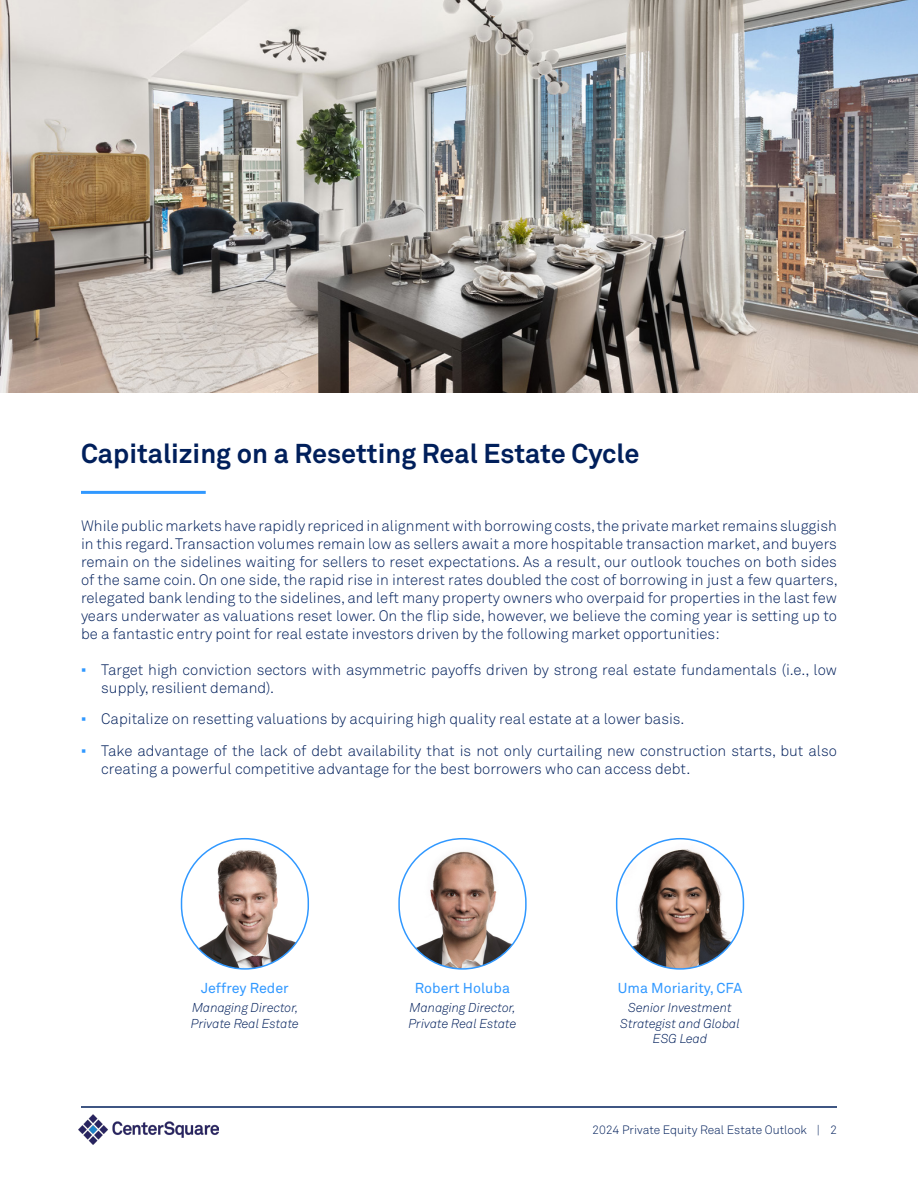
<style>
.page{position:relative;width:918px;height:1188px;background:#fff}
.page>*{position:absolute;margin:0;border:0;box-sizing:border-box;transform-origin:0 0}
.t1{font:700 27px "Akkurat Pro";color:#001f5b}
.t2{font:15px/18px "Akkurat Light Pro";color:#001f5b}
.t3{font:14.25px "Akkurat Pro";color:#3098ff}
.t4{font:italic 12.75px/15.3px "Akkurat Light Pro";color:#001f5b}
.t5{font:12px "Akkurat Light Pro";color:#001f5b}
.s1{font-family:"Arial";color:#3098ff}
</style>
<div class="page">
<img style="left:78px;top:1115px;width:141px;height:29px">
<hr style="left:81px;top:1106px;width:756px;height:2px;background:#001f5b">
<hr style="left:81px;top:491px;width:125px;height:3px;background:#3098ff">
<img style="left:0;top:0;width:918px;height:393px">
<img style="left:399px;top:839px;width:127px;height:130px;border-radius:63px">
<div style="left:398px;top:838px;width:129px;height:132px;border:2px solid #3098ff;border-radius:63px"></div>
<img style="left:182px;top:839px;width:126px;height:130px;border-radius:63px">
<div style="left:181px;top:838px;width:128px;height:132px;border:2px solid #3098ff;border-radius:63px"></div>
<img style="left:617px;top:839px;width:126px;height:130px;border-radius:63px">
<div style="left:616px;top:838px;width:128px;height:132px;border:2px solid #3098ff;border-radius:63px"></div>
<p class="t1" style="left:81px;top:437px;width:560px">Capitalizing on a Resetting Real Estate Cycle</p>
<p class="t2" style="left:81px;top:517px;width:758px;text-align:justify">While public markets have rapidly repriced in alignment with borrowing costs, the private market remains sluggish in this regard. Transaction volumes remain low as sellers await a more hospitable transaction market, and buyers remain on the sidelines waiting for sellers to reset expectations. As a result, our outlook touches on both sides of the same coin. On one side, the rapid rise in interest rates doubled the cost of borrowing in just a few quarters, relegated bank lending to the sidelines, and left many property owners who overpaid for properties in the last few years underwater as valuations reset lower. On the flip side, however, we believe the coming year is setting up to be a fantastic entry point for real estate investors driven by the following market opportunities:</p>
<p class="t2" style="left:101px;top:661px;width:737px;text-indent:-20px"><span class="s1">▪</span> Target high conviction sectors with asymmetric payoffs driven by strong real estate fundamentals (i.e., low supply, resilient demand).</p>
<p class="t2" style="left:81px;top:710px;width:605px"><span class="s1">▪</span> Capitalize on resetting valuations by acquiring high quality real estate at a lower basis.</p>
<p class="t2" style="left:101px;top:742px;width:737px;text-indent:-20px"><span class="s1">▪</span> Take advantage of the lack of debt availability that is not only curtailing new construction starts, but also creating a powerful competitive advantage for the best borrowers who can access debt.</p>
<p class="t3" style="left:201px;top:979px;width:89px">Jeffrey Reder</p>
<p class="t4" style="left:191px;top:1000px;width:110px">Managing Director,<br>Private Real Estate</p>
<p class="t3" style="left:415px;top:979px;width:97px">Robert Holuba</p>
<p class="t4" style="left:408px;top:1000px;width:110px">Managing Director,<br>Private Real Estate</p>
<p class="t3" style="left:618px;top:979px;width:126px">Uma Moriarity, CFA</p>
<p class="t4" style="left:620px;top:1000px;width:121px;text-align:center">Senior Investment<br>Strategist and Global<br>ESG Lead</p>
<p class="t5" style="left:592px;top:1123px;width:216px">2024 Private Equity Real Estate Outlook</p>
<p class="t5" style="left:817px;top:1123px;width:22px">| 2</p>
</div>
